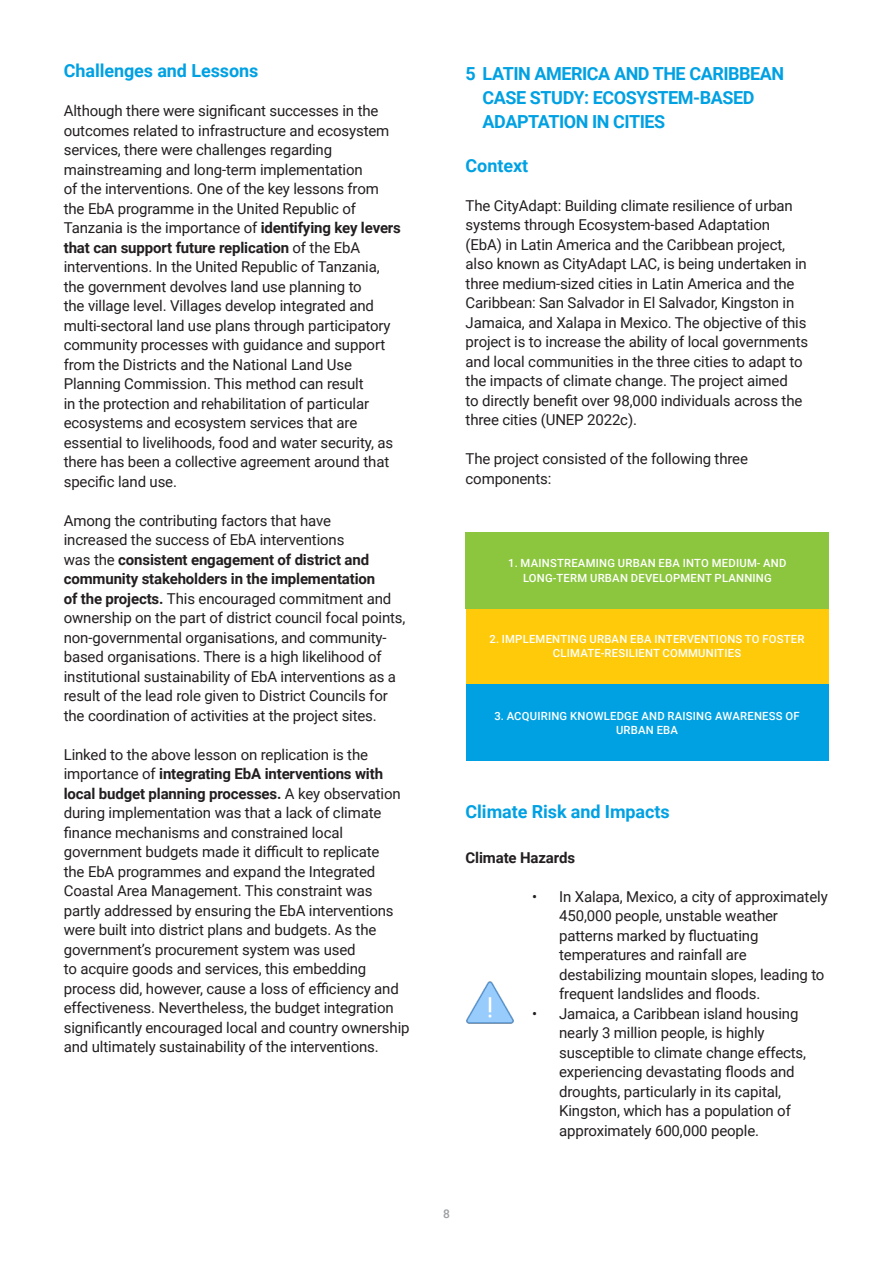
<style>
.page{position:relative;width:893px;height:1263px;background:#fff}
.page>*{position:absolute;margin:0;border:0;box-sizing:border-box;transform-origin:0 0}
.t1{font:700 18px/24px "Roboto";letter-spacing:-.025em;color:#00a1e3}
.t2{font:700 18px "Roboto";letter-spacing:-.005em;color:#00a1e3}
.t3{font:15px/19.5px "Roboto";letter-spacing:-.01em;color:#231f20}
.t4{font:700 15px "Roboto";letter-spacing:-.01em;color:#231f20}
.t5{font:500 12px "Roboto";color:#9d9fa2}
.t6{font:500 11.25px/14.2px "Roboto";letter-spacing:.02em;color:#fff;text-align:center}
.s1{font-weight:700}
</style>
<div class="page">
<div style="left:466px;top:608px;width:362px;height:76px;background:#feca0a"></div>
<div style="left:466px;top:684px;width:362px;height:77px;background:#00a1e3"></div>
<div style="left:466px;top:532px;width:363px;height:76px;background:#8bc63e"></div>
<img style="left:466px;top:981px;width:48px;height:43px">
<p class="t2" style="left:64px;top:58px;width:196px">Challenges and Lessons</p>
<p class="t3" style="left:64px;top:101px;width:339px">Although there were significant successes in the outcomes related to infrastructure and ecosystem services, there were challenges regarding mainstreaming and long-term implementation<br>of the interventions. One of the key lessons from the EbA programme in the United Republic of Tanzania is the importance of <span class="s1">identifying key levers that can support future replication</span> of the EbA interventions. In the United Republic of Tanzania, the government devolves land use planning to<br>the village level. Villages develop integrated and multi-sectoral land use plans through participatory community processes with guidance and support from the Districts and the National Land Use Planning Commission. This method can result<br>in the protection and rehabilitation of particular ecosystems and ecosystem services that are essential to livelihoods, food and water security, as there has been a collective agreement around that specific land use.</p>
<p class="t3" style="left:64px;top:510px;width:343px">Among the contributing factors that have<br>increased the success of EbA interventions<br>was the <span class="s1">consistent engagement of district and community stakeholders in the implementation<br>of the projects.</span> This encouraged commitment and ownership on the part of district council focal points, non-governmental organisations, and community&shy;based organisations. There is a high likelihood of institutional sustainability of EbA interventions as a result of the lead role given to District Councils for the coordination of activities at the project sites.</p>
<p class="t3" style="left:64px;top:744px;width:347px">Linked to the above lesson on replication is the importance of <span class="s1">integrating EbA interventions with local budget planning processes.</span> A key observation during implementation was that a lack of climate finance mechanisms and constrained local government budgets made it difficult to replicate<br>the EbA programmes and expand the Integrated Coastal Area Management. This constraint was partly addressed by ensuring the EbA interventions were built into district plans and budgets. As the government’s procurement system was used<br>to acquire goods and services, this embedding process did, however, cause a loss of efficiency and effectiveness. Nevertheless, the budget integration significantly encouraged local and country ownership and ultimately sustainability of the interventions.</p>
<p class="t1" style="left:483px;top:61px;width:303px;text-indent:-17px">5 LATIN AMERICA AND THE CARIBBEAN<br>CASE STUDY: ECOSYSTEM-BASED<br>ADAPTATION IN CITIES</p>
<p class="t2" style="left:466px;top:153px;width:64px">Context</p>
<p class="t3" style="left:466px;top:195px;width:344px">The CityAdapt: Building climate resilience of urban systems through Ecosystem-based Adaptation (EbA) in Latin America and the Caribbean project, also known as CityAdapt LAC, is being undertaken in three medium-sized cities in Latin America and the Caribbean: San Salvador in El Salvador, Kingston in Jamaica, and Xalapa in Mexico. The objective of this project is to increase the ability of local governments and local communities in the three cities to adapt to the impacts of climate change. The project aimed<br>to directly benefit over 98,000 individuals across the three cities (UNEP 2022c).</p>
<p class="t3" style="left:466px;top:449px;width:284px">The project consisted of the following three components:</p>
<p class="t6" style="left:508px;top:556px;width:280px">1. MAINSTREAMING URBAN EBA INTO MEDIUM- AND<br>LONG-TERM URBAN DEVELOPMENT PLANNING</p>
<p class="t6" style="left:490px;top:632px;width:316px">2. IMPLEMENTING URBAN EBA INTERVENTIONS TO FOSTER<br>CLIMATE-RESILIENT COMMUNITIES</p>
<p class="t6" style="left:494px;top:708px;width:307px">3. ACQUIRING KNOWLEDGE AND RAISING AWARENESS OF<br>URBAN EBA</p>
<p class="t2" style="left:466px;top:799px;width:206px">Climate Risk and Impacts</p>
<p class="t4" style="left:466px;top:847px;width:111px">Climate Hazards</p>
<p class="t3" style="left:559px;top:886px;width:270px;text-indent:-27px">• In Xalapa, Mexico, a city of approximately 450,000 people, unstable weather patterns marked by fluctuating temperatures and rainfall are destabilizing mountain slopes, leading to frequent landslides and floods.</p>
<p class="t3" style="left:559px;top:1003px;width:248px;text-indent:-27px">• Jamaica, a Caribbean island housing nearly 3 million people, is highly susceptible to climate change effects, experiencing devastating floods and droughts, particularly in its capital, Kingston, which has a population of approximately 600,000 people.</p>
<p class="t5" style="left:443px;top:1205px;width:8px">8</p>
</div>
